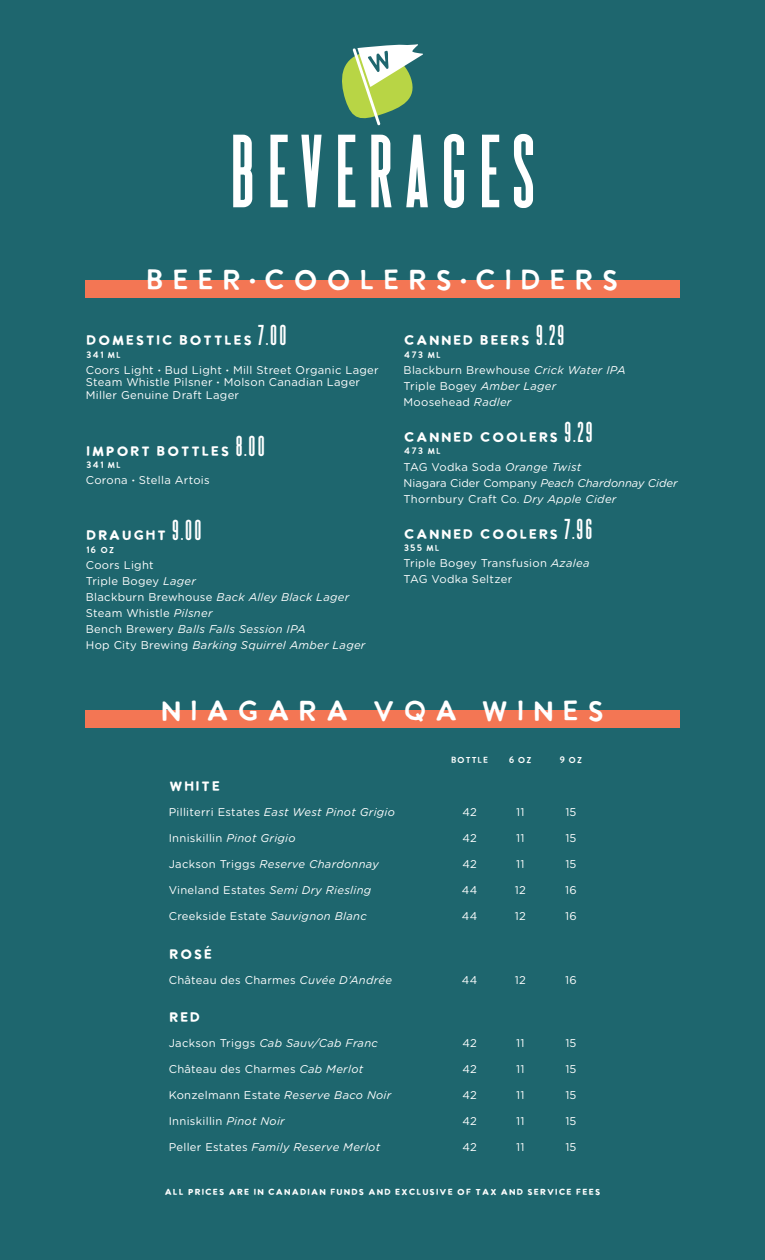
<style>
.page{position:relative;width:765px;height:1260px;background:#1e666e}
.page>*{position:absolute;margin:0;border:0;box-sizing:border-box;transform-origin:0 0}
.t1{font:700 103.75px "Mercantile";letter-spacing:.1em;color:#fff}
.t2{font:28.75px "Milkand Clay";letter-spacing:.2em;color:#fff}
.Menu_Item___Price{font:700 13.75px "Milkand Clay";letter-spacing:.05em;color:#fff}
.Menu_Item___Price-2{font:11.25px/12.5px "Gotham Rounded";letter-spacing:.025em;color:#fff}
.Description{font:italic 11.25px "Gotham Rounded";letter-spacing:.025em;color:#fff}
.Menu_Item___Price-3{font:italic 11.25px "Gotham Rounded";letter-spacing:.025em;color:#fff}
.Description-2{font:11.25px "Gotham Rounded";letter-spacing:.025em;color:#fff}
.Menu_Item___Price-4{font:italic 11.25px "Gotham Rounded";color:#fff}
.Description-3{font:700 8.75px "Milkand Clay";letter-spacing:.05em;color:#fff}
.Menu_Item___Price-5{font:8.75px "Milkand Clay";letter-spacing:.025em;color:#fff}
.s1{font-family:"Gotham Rounded";font-weight:700}
.s2{font-family:"Mercantile";font-size:28.75px}
.s3{font-weight:700}
.s4{font-style:italic}
.s5{font-style:normal}
</style>
<div class="page">
<svg style="left:342px;top:44px;width:81px;height:81px"></svg>
<div style="left:86px;top:280px;width:594px;height:18px;background:#f37654"></div>
<div style="left:86px;top:711px;width:594px;height:17px;background:#f37654"></div>
<p class="t1" style="left:229px;top:123px;width:308px">BEVERAGES</p>
<p class="t2" style="left:145px;top:263px;width:477px">BEER<span class="s1">·</span>COOLERS<span class="s1">·</span>CIDERS</p>
<p class="Menu_Item___Price" style="left:86px;top:332px;width:202px">DOMESTIC BOTTLES <span class="s2">7.00</span></p>
<p class="Menu_Item___Price-5" style="left:86px;top:349px;width:37px">341 ML</p>
<p class="Menu_Item___Price-2" style="left:86px;top:363px;width:294px">Coors Light <span class="s3">·</span> Bud Light <span class="s3">·</span> Mill Street Organic Lager<br>Steam Whistle Pilsner <span class="s3">·</span> Molson Canadian Lager<br>Miller Genuine Draft Lager</p>
<p class="Menu_Item___Price" style="left:86px;top:443px;width:181px">IMPORT BOTTLES <span class="s2">8.00</span></p>
<p class="Menu_Item___Price-5" style="left:86px;top:460px;width:37px">341 ML</p>
<p class="Menu_Item___Price-2" style="left:86px;top:474px;width:125px">Corona <span class="s3">·</span> Stella Artois</p>
<p class="Menu_Item___Price" style="left:86px;top:527px;width:117px">DRAUGHT <span class="s2">9.00</span></p>
<p class="Menu_Item___Price-5" style="left:86px;top:544px;width:30px">16 OZ</p>
<p class="Description-2" style="left:86px;top:557px;width:69px">Coors Light</p>
<p class="Description-2" style="left:86px;top:573px;width:112px">Triple Bogey <span class="s4">Lager</span></p>
<p class="Description" style="left:86px;top:589px;width:265px"><span class="s5">Blackburn Brewhouse</span> Back Alley Black Lager</p>
<p class="Description-2" style="left:86px;top:605px;width:128px">Steam Whistle <span class="s4">Pilsner</span></p>
<p class="Description" style="left:86px;top:622px;width:221px"><span class="s5">Bench Brewery</span> Balls Falls Session IPA</p>
<p class="Description" style="left:86px;top:638px;width:281px"><span class="s5">Hop City Brewing</span> Barking Squirrel Amber Lager</p>
<p class="Menu_Item___Price" style="left:404px;top:332px;width:163px">CANNED BEERS <span class="s2">9.29</span></p>
<p class="Menu_Item___Price-5" style="left:404px;top:349px;width:39px">473 ML</p>
<p class="Menu_Item___Price-2" style="left:404px;top:363px;width:223px">Blackburn Brewhouse <span class="s4">Crick Water IPA</span></p>
<p class="Menu_Item___Price-2" style="left:404px;top:379px;width:154px">Triple Bogey <span class="s4">Amber Lager</span></p>
<p class="Menu_Item___Price-2" style="left:404px;top:395px;width:109px">Moosehead <span class="s4">Radler</span></p>
<p class="Menu_Item___Price" style="left:404px;top:429px;width:191px">CANNED COOLERS <span class="s2">9.29</span></p>
<p class="Menu_Item___Price-5" style="left:404px;top:446px;width:39px">473 ML</p>
<p class="Menu_Item___Price-2" style="left:404px;top:460px;width:179px">TAG Vodka Soda <span class="s4">Orange Twist</span></p>
<p class="Menu_Item___Price-4" style="left:404px;top:475px;width:276px"><span class="s5">Niagara Cider Company</span> Peach Chardonnay Cider</p>
<p class="Menu_Item___Price-2" style="left:404px;top:492px;width:214px">Thornbury Craft Co. <span class="s4">Dry Apple Cider</span></p>
<p class="Menu_Item___Price" style="left:404px;top:525px;width:191px">CANNED COOLERS <span class="s2">7.96</span></p>
<p class="Menu_Item___Price-5" style="left:404px;top:543px;width:38px">355 ML</p>
<p class="Menu_Item___Price-2" style="left:404px;top:556px;width:187px">Triple Bogey Transfusion <span class="s4">Azalea</span></p>
<p class="Menu_Item___Price-2" style="left:404px;top:572px;width:110px">TAG Vodka Seltzer</p>
<p class="t2" style="left:159px;top:693px;width:448px">NIAGARA VQA WINES</p>
<p class="Menu_Item___Price-5" style="left:451px;top:755px;width:33px">BOTTLE</p>
<p class="Menu_Item___Price-5" style="left:509px;top:755px;width:17px">6 OZ</p>
<p class="Menu_Item___Price-5" style="left:559px;top:755px;width:17px">9 OZ</p>
<p class="Menu_Item___Price" style="left:169px;top:778px;width:53px">WHITE</p>
<p class="Description" style="left:169px;top:804px;width:228px"><span class="s5">Pilliterri Estates</span> East West Pinot Grigio</p>
<p class="Menu_Item___Price-2" style="left:462px;top:805px;width:16px">42</p>
<p class="Menu_Item___Price-2" style="left:516px;top:805px;width:10px">11</p>
<p class="Menu_Item___Price-2" style="left:565px;top:805px;width:13px">15</p>
<p class="Description-2" style="left:169px;top:830px;width:128px">Inniskillin <span class="s4">Pinot Grigio</span></p>
<p class="Menu_Item___Price-2" style="left:462px;top:831px;width:16px">42</p>
<p class="Menu_Item___Price-2" style="left:516px;top:831px;width:10px">11</p>
<p class="Menu_Item___Price-2" style="left:565px;top:831px;width:13px">15</p>
<p class="Menu_Item___Price-3" style="left:169px;top:857px;width:212px"><span class="s5">Jackson Triggs</span> Reserve Chardonnay</p>
<p class="Menu_Item___Price-2" style="left:462px;top:857px;width:16px">42</p>
<p class="Menu_Item___Price-2" style="left:516px;top:857px;width:10px">11</p>
<p class="Menu_Item___Price-2" style="left:565px;top:857px;width:13px">15</p>
<p class="Menu_Item___Price-2" style="left:169px;top:884px;width:204px">Vineland Estates <span class="s4">Semi Dry Riesling</span></p>
<p class="Menu_Item___Price-2" style="left:462px;top:884px;width:17px">44</p>
<p class="Menu_Item___Price-2" style="left:515px;top:884px;width:13px">12</p>
<p class="Menu_Item___Price-2" style="left:565px;top:884px;width:13px">16</p>
<p class="Menu_Item___Price-2" style="left:169px;top:910px;width:199px">Creekside Estate <span class="s4">Sauvignon Blanc</span></p>
<p class="Menu_Item___Price-2" style="left:462px;top:910px;width:17px">44</p>
<p class="Menu_Item___Price-2" style="left:515px;top:910px;width:13px">12</p>
<p class="Menu_Item___Price-2" style="left:565px;top:910px;width:13px">16</p>
<p class="Menu_Item___Price" style="left:169px;top:946px;width:45px">ROSÉ</p>
<p class="Menu_Item___Price-2" style="left:169px;top:973px;width:225px">Château des Charmes <span class="s4">Cuvée D’Andrée</span></p>
<p class="Menu_Item___Price-2" style="left:462px;top:973px;width:17px">44</p>
<p class="Menu_Item___Price-2" style="left:515px;top:973px;width:13px">12</p>
<p class="Menu_Item___Price-2" style="left:565px;top:973px;width:13px">16</p>
<p class="Menu_Item___Price" style="left:169px;top:1009px;width:34px">RED</p>
<p class="Menu_Item___Price-3" style="left:169px;top:1035px;width:211px"><span class="s5">Jackson Triggs</span> Cab Sauv/Cab Franc</p>
<p class="Menu_Item___Price-2" style="left:462px;top:1036px;width:16px">42</p>
<p class="Menu_Item___Price-2" style="left:516px;top:1036px;width:10px">11</p>
<p class="Menu_Item___Price-2" style="left:565px;top:1036px;width:13px">15</p>
<p class="Menu_Item___Price-2" style="left:169px;top:1062px;width:196px">Château des Charmes <span class="s4">Cab Merlot</span></p>
<p class="Menu_Item___Price-2" style="left:462px;top:1062px;width:16px">42</p>
<p class="Menu_Item___Price-2" style="left:516px;top:1062px;width:10px">11</p>
<p class="Menu_Item___Price-2" style="left:565px;top:1062px;width:13px">15</p>
<p class="Menu_Item___Price-2" style="left:169px;top:1088px;width:224px">Konzelmann Estate <span class="s4">Reserve Baco Noir</span></p>
<p class="Menu_Item___Price-2" style="left:462px;top:1088px;width:16px">42</p>
<p class="Menu_Item___Price-2" style="left:516px;top:1088px;width:10px">11</p>
<p class="Menu_Item___Price-2" style="left:565px;top:1088px;width:13px">15</p>
<p class="Menu_Item___Price-2" style="left:169px;top:1114px;width:118px">Inniskillin <span class="s4">Pinot Noir</span></p>
<p class="Menu_Item___Price-2" style="left:462px;top:1114px;width:16px">42</p>
<p class="Menu_Item___Price-2" style="left:516px;top:1114px;width:10px">11</p>
<p class="Menu_Item___Price-2" style="left:565px;top:1114px;width:13px">15</p>
<p class="Menu_Item___Price-3" style="left:169px;top:1140px;width:213px"><span class="s5">Peller Estates</span> Family Reserve Merlot</p>
<p class="Menu_Item___Price-2" style="left:462px;top:1141px;width:16px">42</p>
<p class="Menu_Item___Price-2" style="left:516px;top:1141px;width:10px">11</p>
<p class="Menu_Item___Price-2" style="left:565px;top:1141px;width:13px">15</p>
<p class="Description-3" style="left:164px;top:1187px;width:438px">ALL PRICES ARE IN CANADIAN FUNDS AND EXCLUSIVE OF TAX AND SERVICE FEES</p>
</div>
